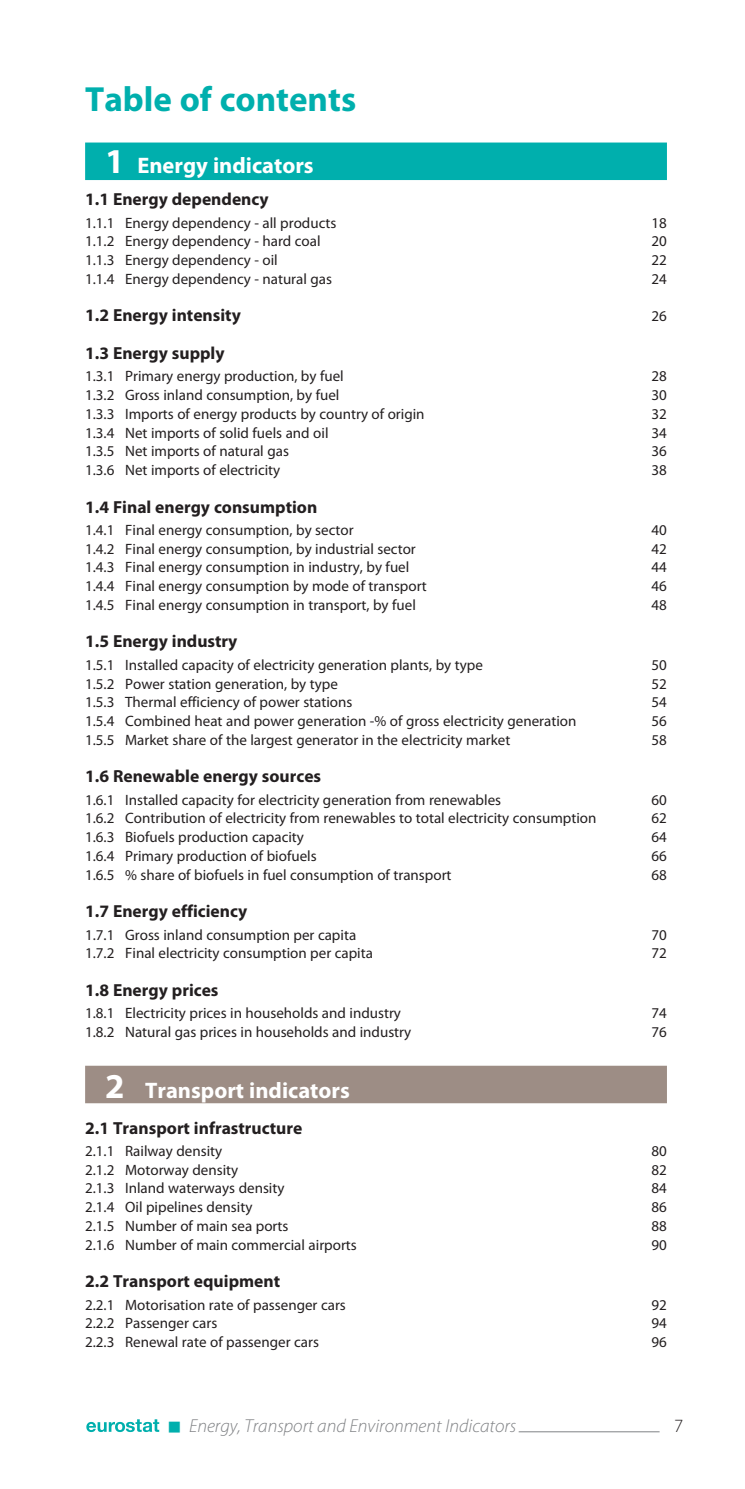
<style>
.page{position:relative;width:745px;height:1489px;background:#fff}
.page>*{position:absolute;margin:0;border:0;box-sizing:border-box;transform-origin:0 0}
.t1{font:700 35px "Myriad Pro";color:#00afad}
.t2{font:700 22.5px "Myriad Pro";color:#fff}
.t3{font:italic 300 18.75px "Myriad Pro";color:#808285}
.t4{font:300 18.75px "Myriad Pro";color:#231f20}
.t5{font:700 17.5px "Myriad Pro";color:#231f20}
.t6{font:15px "Myriad Pro";color:#231f20}
.s1{font-size:35px}
</style>
<div class="page">
<svg style="left:86px;top:1419px;width:73px;height:12px"></svg>
<hr style="left:518px;top:1431px;width:141px;height:1px;background:#808285">
<div style="left:85px;top:142px;width:581px;height:38px;background:#00afad"></div>
<div style="left:85px;top:1065px;width:581px;height:38px;background:#9d8d85"></div>
<h1 class="t1" style="left:85px;top:86px;width:272px">Table of contents</h1>
<h2 class="t2" style="left:105px;top:157px;width:210px"><span class="s1">1</span> Energy indicators</h2>
<p class="t5" style="left:85px;top:193px;width:185px">1.1 Energy dependency</p>
<p class="t6" style="left:85px;top:216px;width:252px">1.1.1 Energy dependency - all products</p>
<p class="t6" style="left:651px;top:216px;width:17px">18</p>
<p class="t6" style="left:85px;top:235px;width:237px">1.1.2 Energy dependency - hard coal</p>
<p class="t6" style="left:651px;top:235px;width:17px">20</p>
<p class="t6" style="left:85px;top:254px;width:194px">1.1.3 Energy dependency - oil</p>
<p class="t6" style="left:651px;top:254px;width:17px">22</p>
<p class="t6" style="left:85px;top:273px;width:248px">1.1.4 Energy dependency - natural gas</p>
<p class="t6" style="left:651px;top:273px;width:17px">24</p>
<p class="t5" style="left:85px;top:309px;width:157px">1.2 Energy intensity</p>
<p class="t6" style="left:651px;top:310px;width:17px">26</p>
<p class="t5" style="left:85px;top:346px;width:141px">1.3 Energy supply</p>
<p class="t6" style="left:85px;top:370px;width:260px">1.3.1 Primary energy production, by fuel</p>
<p class="t6" style="left:651px;top:370px;width:17px">28</p>
<p class="t6" style="left:85px;top:389px;width:256px">1.3.2 Gross inland consumption, by fuel</p>
<p class="t6" style="left:651px;top:389px;width:17px">30</p>
<p class="t6" style="left:85px;top:407px;width:341px">1.3.3 Imports of energy products by country of origin</p>
<p class="t6" style="left:651px;top:407px;width:17px">32</p>
<p class="t6" style="left:85px;top:426px;width:245px">1.3.4 Net imports of solid fuels and oil</p>
<p class="t6" style="left:651px;top:426px;width:17px">34</p>
<p class="t6" style="left:85px;top:445px;width:205px">1.3.5 Net imports of natural gas</p>
<p class="t6" style="left:651px;top:445px;width:17px">36</p>
<p class="t6" style="left:85px;top:464px;width:196px">1.3.6 Net imports of electricity</p>
<p class="t6" style="left:651px;top:464px;width:17px">38</p>
<p class="t5" style="left:85px;top:500px;width:233px">1.4 Final energy consumption</p>
<p class="t6" style="left:85px;top:523px;width:270px">1.4.1 Final energy consumption, by sector</p>
<p class="t6" style="left:651px;top:523px;width:17px">40</p>
<p class="t6" style="left:85px;top:542px;width:332px">1.4.2 Final energy consumption, by industrial sector</p>
<p class="t6" style="left:651px;top:542px;width:17px">42</p>
<p class="t6" style="left:85px;top:561px;width:325px">1.4.3 Final energy consumption in industry, by fuel</p>
<p class="t6" style="left:651px;top:561px;width:17px">44</p>
<p class="t6" style="left:85px;top:580px;width:343px">1.4.4 Final energy consumption by mode of transport</p>
<p class="t6" style="left:651px;top:580px;width:17px">46</p>
<p class="t6" style="left:85px;top:598px;width:332px">1.4.5 Final energy consumption in transport, by fuel</p>
<p class="t6" style="left:651px;top:598px;width:17px">48</p>
<p class="t5" style="left:85px;top:635px;width:154px">1.5 Energy industry</p>
<p class="t6" style="left:85px;top:658px;width:399px">1.5.1 Installed capacity of electricity generation plants, by type</p>
<p class="t6" style="left:651px;top:658px;width:17px">50</p>
<p class="t6" style="left:85px;top:677px;width:254px">1.5.2 Power station generation, by type</p>
<p class="t6" style="left:651px;top:677px;width:17px">52</p>
<p class="t6" style="left:85px;top:696px;width:269px">1.5.3 Thermal efficiency of power stations</p>
<p class="t6" style="left:651px;top:696px;width:17px">54</p>
<p class="t6" style="left:85px;top:714px;width:492px">1.5.4 Combined heat and power generation -% of gross electricity generation</p>
<p class="t6" style="left:651px;top:714px;width:17px">56</p>
<p class="t6" style="left:85px;top:733px;width:426px">1.5.5 Market share of the largest generator in the electricity market</p>
<p class="t6" style="left:651px;top:733px;width:17px">58</p>
<p class="t5" style="left:85px;top:769px;width:237px">1.6 Renewable energy sources</p>
<p class="t6" style="left:85px;top:793px;width:417px">1.6.1 Installed capacity for electricity generation from renewables</p>
<p class="t6" style="left:651px;top:793px;width:17px">60</p>
<p class="t6" style="left:85px;top:812px;width:512px">1.6.2 Contribution of electricity from renewables to total electricity consumption</p>
<p class="t6" style="left:651px;top:812px;width:17px">62</p>
<p class="t6" style="left:85px;top:830px;width:220px">1.6.3 Biofuels production capacity</p>
<p class="t6" style="left:651px;top:830px;width:17px">64</p>
<p class="t6" style="left:85px;top:849px;width:233px">1.6.4 Primary production of biofuels</p>
<p class="t6" style="left:651px;top:849px;width:17px">66</p>
<p class="t6" style="left:85px;top:868px;width:368px">1.6.5 % share of biofuels in fuel consumption of transport</p>
<p class="t6" style="left:651px;top:868px;width:17px">68</p>
<p class="t5" style="left:85px;top:904px;width:163px">1.7 Energy efficiency</p>
<p class="t6" style="left:85px;top:928px;width:272px">1.7.1 Gross inland consumption per capita</p>
<p class="t6" style="left:651px;top:928px;width:17px">70</p>
<p class="t6" style="left:85px;top:947px;width:289px">1.7.2 Final electricity consumption per capita</p>
<p class="t6" style="left:651px;top:947px;width:17px">72</p>
<p class="t5" style="left:85px;top:983px;width:135px">1.8 Energy prices</p>
<p class="t6" style="left:85px;top:1006px;width:317px">1.8.1 Electricity prices in households and industry</p>
<p class="t6" style="left:651px;top:1006px;width:17px">74</p>
<p class="t6" style="left:85px;top:1025px;width:327px">1.8.2 Natural gas prices in households and industry</p>
<p class="t6" style="left:651px;top:1025px;width:17px">76</p>
<h2 class="t2" style="left:105px;top:1081px;width:246px"><span class="s1">2</span> Transport indicators</h2>
<p class="t5" style="left:85px;top:1120px;width:218px">2.1 Transport infrastructure</p>
<p class="t6" style="left:85px;top:1144px;width:138px">2.1.1 Railway density</p>
<p class="t6" style="left:651px;top:1144px;width:17px">80</p>
<p class="t6" style="left:85px;top:1163px;width:155px">2.1.2 Motorway density</p>
<p class="t6" style="left:651px;top:1163px;width:17px">82</p>
<p class="t6" style="left:85px;top:1182px;width:201px">2.1.3 Inland waterways density</p>
<p class="t6" style="left:651px;top:1182px;width:17px">84</p>
<p class="t6" style="left:85px;top:1200px;width:169px">2.1.4 Oil pipelines density</p>
<p class="t6" style="left:651px;top:1200px;width:17px">86</p>
<p class="t6" style="left:85px;top:1219px;width:205px">2.1.5 Number of main sea ports</p>
<p class="t6" style="left:651px;top:1219px;width:17px">88</p>
<p class="t6" style="left:85px;top:1238px;width:273px">2.1.6 Number of main commercial airports</p>
<p class="t6" style="left:651px;top:1238px;width:17px">90</p>
<p class="t5" style="left:85px;top:1274px;width:196px">2.2 Transport equipment</p>
<p class="t6" style="left:85px;top:1298px;width:262px">2.2.1 Motorisation rate of passenger cars</p>
<p class="t6" style="left:651px;top:1298px;width:17px">92</p>
<p class="t6" style="left:85px;top:1316px;width:134px">2.2.2 Passenger cars</p>
<p class="t6" style="left:651px;top:1316px;width:17px">94</p>
<p class="t6" style="left:85px;top:1335px;width:235px">2.2.3 Renewal rate of passenger cars</p>
<p class="t6" style="left:651px;top:1335px;width:17px">96</p>
<p class="t3" style="left:189px;top:1418px;width:328px">Energy, Transport and Environment Indicators</p>
<p class="t4" style="left:673px;top:1418px;width:11px">7</p>
</div>
